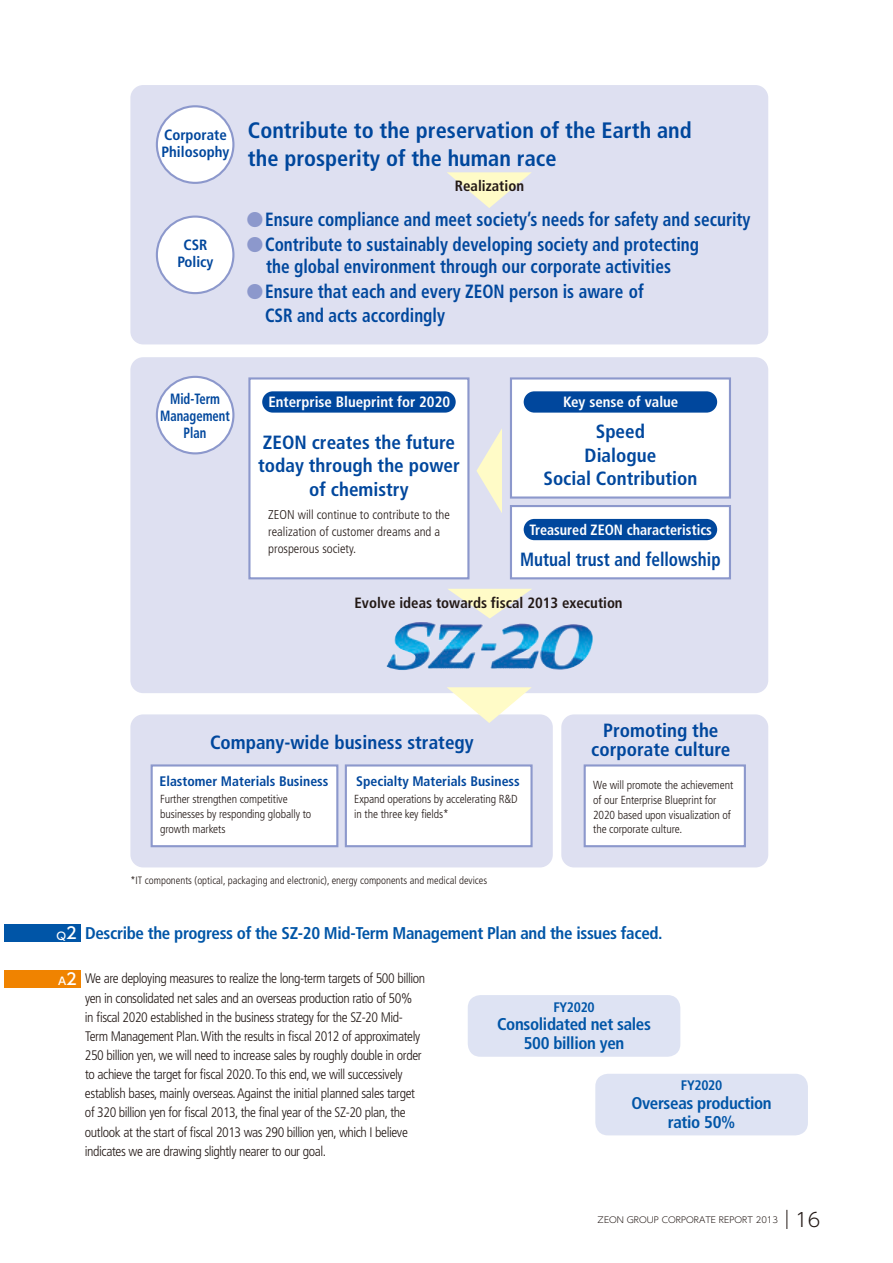
<style>
.page{position:relative;width:893px;height:1263px;background:#fff}
.page>*{position:absolute;margin:0;border:0;box-sizing:border-box;transform-origin:0 0}
.t1{font:700 condensed 22.35px/27.6px "Frutiger";color:#00479d}
.t2{font:700 condensed 19.2px/22.6px "Frutiger";color:#00479d;text-align:center;scale:.9 1}
.t3{font:700 condensed 19.2px/23.4px "Frutiger";color:#00479d;text-align:center}
.t4{font:300 19.2px "UD Shin Go Pro";color:#231916}
.t5{font:700 condensed 16.95px/19.2px "Frutiger";letter-spacing:-.02em;color:#0055a7;text-align:center}
.t6{font:700 condensed 14.85px "Frutiger";color:#231916}
.t7{font:700 condensed 14.85px "Frutiger";color:#fff}
.t8{font:700 condensed 14.85px/17px "Frutiger";color:#00479d}
.t9{font:700 condensed 14.85px "Frutiger";color:#fff;scale:.95 1}
.t10{font:700 condensed 14.85px/17px "Frutiger";color:#00479d;text-align:center;scale:.85 1}
.t11{font:300 condensed 13.8px/19.2px "Frutiger";letter-spacing:-.03em;color:#231916}
.t12{font:700 condensed 13.8px "Frutiger";color:#00479d}
.t13{font:700 condensed 13.8px "Frutiger";letter-spacing:-.02em;color:#0055a7}
.t14{font:300 condensed 12.75px/17px "Frutiger";color:#231916}
.t15{font:300 condensed 11.7px/14.9px "Frutiger";letter-spacing:-.01em;color:#231916}
.t16{font:300 condensed 10.65px "Frutiger";color:#231916}
.t17{font:500 10.65px "UD Shin Go Pro";color:#fff}
.t18{font:300 8.55px "UD Shin Go Pro";color:#231916}
.s1{font-family:"UD Shin Go Pro Medium 90 pv RKSJ H";font-weight:400;font-stretch:normal;font-size:16.95px;color:#8c98cc}
.s2{font-family:"UD Shin Go Pro";font-weight:500;font-stretch:normal;font-size:10.65px;color:#fff}
.s3{font-family:"UD Shin Go Pro";font-weight:500;font-stretch:normal;font-size:15.9px;color:#fff}
.s4{font-size:15.9px}
</style>
<div class="page">
<svg style="left:787px;top:1210px;width:1px;height:19px"></svg>
<div style="left:468px;top:995px;width:212px;height:62px;background:#dee3f3;border-radius:13px"></div>
<div style="left:595px;top:1074px;width:213px;height:61px;background:#dee3f3;border-radius:13px"></div>
<div style="left:0;top:925px;width:81px;height:17px;background:#0055a7"></div>
<div style="left:0;top:970px;width:81px;height:17px;background:#f08300"></div>
<div style="left:130px;top:85px;width:638px;height:259px;background:#dee0f1;border-radius:13px"></div>
<div style="left:130px;top:357px;width:638px;height:336px;background:#dee0f1;border-radius:13px"></div>
<div style="left:157px;top:106px;width:76px;height:77px;background:#fff;border-radius:50%"></div>
<div style="left:156px;top:105px;width:78px;height:79px;border:2px solid #8c98cc;border-radius:50%"></div>
<div style="left:157px;top:377px;width:76px;height:76px;background:#fff;border-radius:50%"></div>
<div style="left:156px;top:376px;width:78px;height:78px;border:2px solid #8c98cc;border-radius:50%"></div>
<svg style="left:447px;top:172px;width:85px;height:36px"></svg>
<div style="left:157px;top:217px;width:76px;height:76px;background:#fff;border-radius:50%"></div>
<div style="left:156px;top:215px;width:78px;height:79px;border:2px solid #8c98cc;border-radius:50%"></div>
<svg style="left:476px;top:429px;width:26px;height:84px"></svg>
<div style="left:248px;top:377px;width:221px;height:202px;background:#fff;border:2px solid #8c98cc"></div>
<div style="left:262px;top:391px;width:194px;height:22px;background:#00479d;border-radius:11px"></div>
<div style="left:510px;top:377px;width:221px;height:122px;background:#fff;border:2px solid #8c98cc"></div>
<div style="left:524px;top:391px;width:193px;height:22px;background:#00479d;border-radius:11px"></div>
<div style="left:510px;top:505px;width:221px;height:74px;background:#fff;border:2px solid #8c98cc"></div>
<div style="left:524px;top:519px;width:193px;height:21px;background:#00479d;border-radius:11px"></div>
<svg style="left:448px;top:589px;width:84px;height:29px"></svg>
<img style="left:387px;top:622px;width:132px;height:48px">
<div style="left:130px;top:714px;width:423px;height:153px;background:#dee0f1;border-radius:13px"></div>
<div style="left:561px;top:714px;width:207px;height:153px;background:#dee0f1;border-radius:13px"></div>
<svg style="left:447px;top:687px;width:85px;height:36px"></svg>
<div style="left:151px;top:764px;width:187px;height:83px;background:#fff;border:2px solid #8c98cc"></div>
<div style="left:345px;top:764px;width:188px;height:83px;background:#fff;border:2px solid #8c98cc"></div>
<div style="left:584px;top:764px;width:162px;height:83px;background:#fff;border:2px solid #8c98cc"></div>
<hr style="left:0;top:0;width:3px;height:1263px;background:#fff">
<p class="t8" style="left:162px;top:126px;width:69px">Corporate<br>Philosophy</p>
<p class="t8" style="left:177px;top:237px;width:38px;text-align:center">CSR<br>Policy</p>
<h1 class="t1" style="left:248px;top:116px;width:445px">Contribute to the preservation of the Earth and the prosperity of the human race</h1>
<p class="t6" style="left:455px;top:177px;width:71px">Realization</p>
<h2 class="t2" style="left:246px;top:208px;width:562px"><span class="s1">●</span>Ensure compliance and meet society’s needs for safety and security</h2>
<h2 class="t2" style="left:246px;top:233px;width:504px"><span class="s1">●</span>Contribute to sustainably developing society and protecting the global environment through our corporate activities</h2>
<h2 class="t2" style="left:265px;top:279px;width:422px;line-height:24.8px;text-align:left;text-indent:-19px"><span class="s1">●</span>Ensure that each and every ZEON person is aware of<br>CSR and acts accordingly</h2>
<p class="t10" style="left:160px;top:390px;width:84px">Mid-Term<br>Management<br>Plan</p>
<p class="t7" style="left:268px;top:393px;width:183px">Enterprise Blueprint for 2020</p>
<h2 class="t3" style="left:258px;top:430px;width:203px">ZEON creates the future today through the power of chemistry</h2>
<p class="t7" style="left:563px;top:393px;width:117px">Key sense of value</p>
<h2 class="t3" style="left:543px;top:420px;width:155px">Speed<br>Dialogue<br>Social Contribution</h2>
<p class="t9" style="left:530px;top:521px;width:193px">Treasured ZEON characteristics</p>
<h2 class="t2" style="left:520px;top:548px;width:224px">Mutual trust and fellowship</h2>
<p class="t6" style="left:354px;top:594px;width:270px">Evolve ideas towards fiscal 2013 execution</p>
<p class="t14" style="left:268px;top:506px;width:183px">ZEON will continue to contribute to the realization of customer dreams and a prosperous society.</p>
<h2 class="t3" style="left:210px;top:730px;width:265px">Company-wide business strategy</h2>
<p class="t12" style="left:160px;top:773px;width:170px">Elastomer Materials Business</p>
<p class="t12" style="left:356px;top:773px;width:165px">Specialty Materials Business</p>
<p class="t15" style="left:160px;top:792px;width:153px">Further strengthen competitive businesses by responding globally to growth markets</p>
<p class="t15" style="left:354px;top:792px;width:165px">Expand operations by accelerating R&amp;D in the three key fields*</p>
<p class="t16" style="left:130px;top:874px;width:358px">*IT components (optical, packaging and electronic), energy components and medical devices</p>
<h2 class="t3" style="left:591px;top:720px;width:140px;line-height:19.2px">Promoting the corporate culture</h2>
<p class="t15" style="left:593px;top:777px;width:142px">We will promote the achievement of our Enterprise Blueprint for<br>2020 based upon visualization of the corporate culture.</p>
<p class="t5" style="left:57px;top:924px;width:608px"><span class="s2">Q</span><span class="s3">2</span> Describe the progress of the SZ-20 Mid-Term Management Plan and the issues faced.</p>
<p class="t17" style="left:58px;top:972px;width:20px">A<span class="s4">2</span></p>
<p class="t11" style="left:85px;top:969px;width:342px">We are deploying measures to realize the long-term targets of 500 billion yen in consolidated net sales and an overseas production ratio of 50%<br>in fiscal 2020 established in the business strategy for the SZ-20 Mid-Term Management Plan. With the results in fiscal 2012 of approximately 250 billion yen, we will need to increase sales by roughly double in order to achieve the target for fiscal 2020. To this end, we will successively establish bases, mainly overseas. Against the initial planned sales target of 320 billion yen for fiscal 2013, the final year of the SZ-20 plan, the outlook at the start of fiscal 2013 was 290 billion yen, which I believe indicates we are drawing slightly nearer to our goal.</p>
<p class="t13" style="left:553px;top:999px;width:43px">FY2020</p>
<p class="t5" style="left:497px;top:1015px;width:155px">Consolidated net sales<br>500 billion yen</p>
<p class="t13" style="left:681px;top:1077px;width:43px">FY2020</p>
<p class="t5" style="left:631px;top:1093px;width:142px">Overseas production ratio 50%</p>
<p class="t18" style="left:598px;top:1212px;width:182px">ZEON GROUP CORPORATE REPORT 2013</p>
<h2 class="t4" style="left:795px;top:1204px;width:27px">16</h2>
</div>
